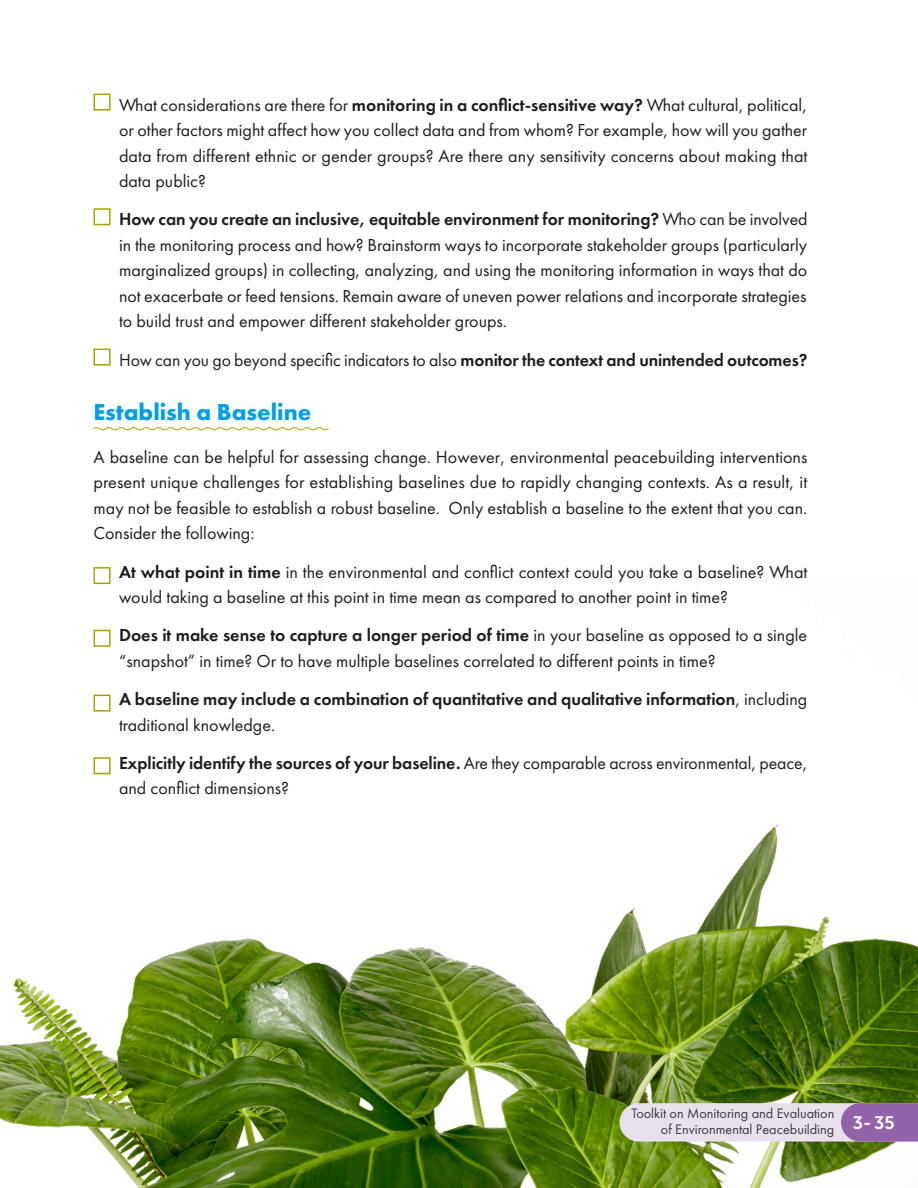
<style>
.page{position:relative;width:918px;height:1188px;background:#fff}
.page>*{position:absolute;margin:0;border:0;box-sizing:border-box;transform-origin:0 0}
.t1{font:700 24px "Futura PT";color:#009fe3}
.t2{font:18px/25.5px "Futura PT";color:#1d1d1b;text-align:justify}
.t3{font:600 18px/25.5px "Futura PT";color:#1d1d1b}
.t4{font:14.25px/16.5px "Futura PT";color:#3d3d3c}
.s1{font-weight:600}
.s2{font-weight:400}
</style>
<div class="page">
<div style="left:94px;top:94px;width:17px;height:17px;border:2px solid #a0a604"></div>
<div style="left:94px;top:208px;width:17px;height:17px;border:2px solid #a0a604"></div>
<div style="left:94px;top:349px;width:17px;height:17px;border:2px solid #a0a604"></div>
<svg style="left:93px;top:427px;width:236px;height:4px"></svg>
<div style="left:94px;top:567px;width:17px;height:17px;border:2px solid #a0a604"></div>
<img style="left:0;top:582px;width:918px;height:606px">
<svg style="left:620px;top:1103px;width:298px;height:39px"></svg>
<p class="t2" style="left:119px;top:92px;width:690px">What considerations are there for <span class="s1">monitoring in a conflict-sensitive way?</span> What cultural, political, or other factors might affect how you collect data and from whom? For example, how will you gather data from different ethnic or gender groups? Are there any sensitivity concerns about making that data public?</p>
<p class="t2" style="left:119px;top:206px;width:690px"><span class="s1">How can you create an inclusive, equitable environment for monitoring?</span> Who can be involved in the monitoring process and how? Brainstorm ways to incorporate stakeholder groups (particularly marginalized groups) in collecting, analyzing, and using the monitoring information in ways that do not exacerbate or feed tensions. Remain aware of uneven power relations and incorporate strategies to build trust and empower different stakeholder groups.</p>
<p class="t2" style="left:119px;top:347px;width:690px">How can you go beyond specific indicators to also <span class="s1">monitor the context and unintended outcomes?</span></p>
<h1 class="t1" style="left:94px;top:396px;width:219px">Establish a Baseline</h1>
<p class="t2" style="left:94px;top:444px;width:715px">A baseline can be helpful for assessing change. However, environmental peacebuilding interventions present unique challenges for establishing baselines due to rapidly changing contexts. As a result, it may not be feasible to establish a robust baseline. Only establish a baseline to the extent that you can.<br>Consider the following:</p>
<p class="t2" style="left:119px;top:559px;width:690px"><span class="s1">At what point in time</span> in the environmental and conflict context could you take a baseline? What would taking a baseline at this point in time mean as compared to another point in time?</p>
<p class="t2" style="left:119px;top:623px;width:690px"><span class="s1">Does it make sense to capture a longer period of time</span> in your baseline as opposed to a single “snapshot” in time? Or to have multiple baselines correlated to different points in time?</p>
<p class="t3" style="left:119px;top:686px;width:690px">A baseline may include a combination of quantitative and qualitative information<span class="s2">, including traditional knowledge.</span></p>
<p class="t2" style="left:119px;top:750px;width:690px"><span class="s1">Explicitly identify the sources of your baseline.</span> Are they comparable across environmental, peace, and conflict dimensions?</p>
<p class="t4" style="left:661px;top:1105px;width:235px;text-indent:-29px">Toolkit on Monitoring and Evaluation<br>of Environmental Peacebuilding <sup>3-</sup> <sup>35</sup></p>
</div>
